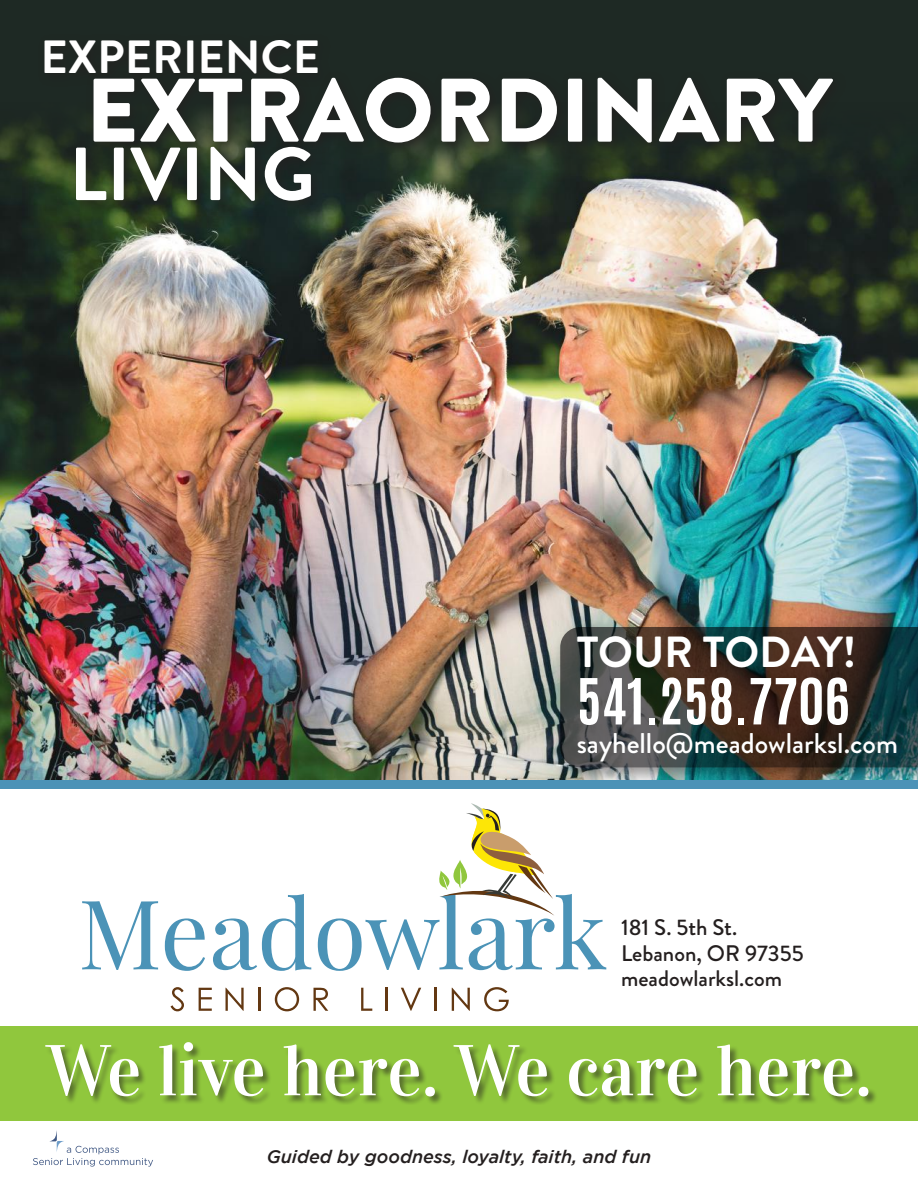
<style>
.page{position:relative;width:918px;height:1188px;background:#fff}
.page>*{position:absolute;margin:0;border:0;box-sizing:border-box;transform-origin:0 0}
.t1{font:900 90px "Brandon Grotesque";color:#fff}
.t2{font:700 75px "Brandon Grotesque";color:#fff}
.t3{font:72px "Vidaloka";color:#fff}
.t4{font:700 54px "Antonio";color:#fff}
.t5{font:700 46.5px "Brandon Grotesque";color:#fff}
.t6{font:700 43.5px "Brandon Grotesque";letter-spacing:-.005em;color:#fff}
.t7{font:500 28.5px "Brandon Grotesque";color:#fff}
.t8{font:500 22.5px/25.5px "Brandon Grotesque";color:#241f1f}
.t9{font:italic 500 18px "Gotham";color:#241f1f}
</style>
<div class="page">
<div style="left:0;top:0;width:918px;height:54px;background:#1e2924"></div>
<img style="left:0;top:189px;width:918px;height:591px">
<svg style="left:0;top:54px;width:918px;height:135px;background:#253127"></svg>
<div style="left:552px;top:618px;width:366px;height:172px;background:#241f1f;opacity:.5"></div>
<svg style="left:560px;top:627px;width:358px;height:140px;background:#373631"></svg>
<svg style="left:33px;top:1130px;width:120px;height:37px"></svg>
<div style="left:37px;top:33px;width:294px;height:54px;background:#1f2622"></div>
<div style="left:86px;top:70px;width:760px;height:86px;background:#241f1f;opacity:.75"></div>
<div style="left:69px;top:140px;width:256px;height:74px;background:#241f1f;opacity:.75"></div>
<hr style="left:917px;top:1073px;width:1px;height:115px;background:#18abca">
<div style="left:0;top:782px;width:918px;height:337px;background:#fff"></div>
<div style="left:0;top:1026px;width:918px;height:94px;background:#90c73d"></div>
<div style="left:0;top:780px;width:918px;height:9px;background:#4b92b7"></div>
<div style="left:46px;top:1043px;width:831px;height:62px;background:#241f1f;opacity:.5"></div>
<svg style="left:82px;top:901px;width:76px;height:69px"></svg>
<svg style="left:165px;top:918px;width:40px;height:53px"></svg>
<svg style="left:213px;top:894px;width:98px;height:77px"></svg>
<svg style="left:171px;top:987px;width:13px;height:24px"></svg>
<svg style="left:199px;top:988px;width:13px;height:23px"></svg>
<svg style="left:226px;top:988px;width:18px;height:23px"></svg>
<hr style="left:259px;top:988px;width:2px;height:23px;background:#633812">
<svg style="left:275px;top:987px;width:24px;height:24px"></svg>
<svg style="left:314px;top:988px;width:14px;height:23px"></svg>
<svg style="left:361px;top:988px;width:11px;height:23px"></svg>
<hr style="left:385px;top:988px;width:3px;height:23px;background:#633812">
<svg style="left:401px;top:988px;width:20px;height:23px"></svg>
<hr style="left:434px;top:988px;width:3px;height:23px;background:#633812">
<svg style="left:452px;top:988px;width:18px;height:23px"></svg>
<svg style="left:484px;top:987px;width:25px;height:24px"></svg>
<svg style="left:318px;top:803px;width:288px;height:168px"></svg>
<h3 class="t5" style="left:40px;top:25px;width:281px">EXPERIENCE</h3>
<h1 class="t1" style="left:86px;top:47px;width:748px">EXTRAORDINARY</h1>
<h2 class="t2" style="left:69px;top:122px;width:247px">LIVING</h2>
<h3 class="t6" style="left:577px;top:622px;width:281px">TOUR TODAY!</h3>
<h3 class="t4" style="left:577px;top:661px;width:274px">541.258.7706</h3>
<p class="t7" style="left:577px;top:723px;width:323px">sayhello@meadowlarksl.com</p>
<p class="t8" style="left:621px;top:915px;width:184px">181 S. 5th St.<br>Lebanon, OR 97355 meadowlarksl.com</p>
<h3 class="t3" style="left:46px;top:1027px;width:827px">We live here. We care here.</h3>
<p class="t9" style="left:267px;top:1147px;width:386px">Guided by goodness, loyalty, faith, and fun</p>
</div>
